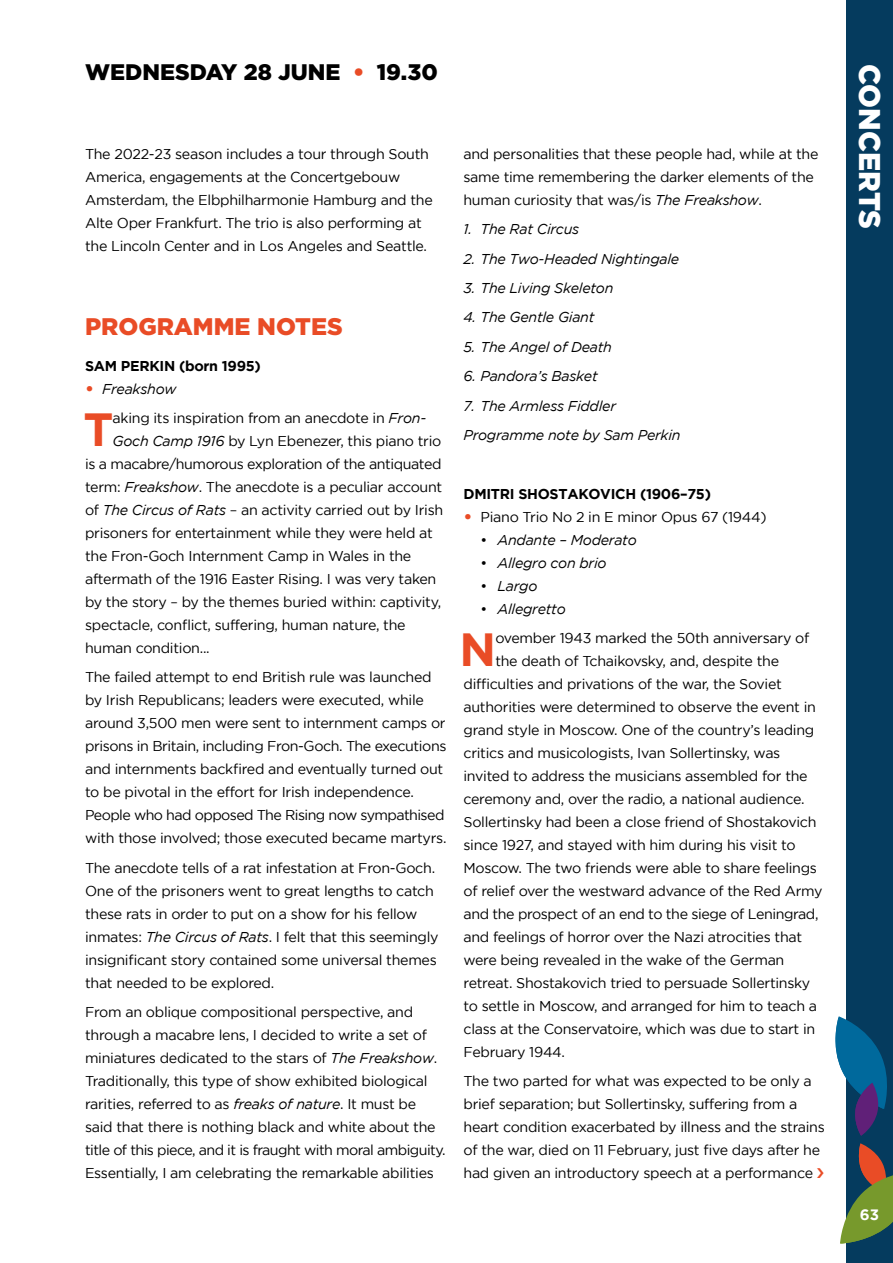
<style>
.page{position:relative;width:893px;height:1263px;background:#fff}
.page>*{position:absolute;margin:0;border:0;box-sizing:border-box;transform-origin:0 0}
.t1{font:700 46.35px "Gotham";color:#e94c26}
.t2{font:900 30px "Gotham";color:#fff;scale:.96 1}
.t3{font:900 24px "Gotham";color:#e94c26}
.t4{font:900 22.5px "Gotham";color:#000}
.t5{font:700 15px "Gotham";color:#fff}
.t6{font:14.25px/23px "Gotham";letter-spacing:-.02em;color:#000}
.t7{font:italic 14.25px/29.4px "Gotham";letter-spacing:-.02em;color:#000}
.t8{font:700 14.25px "Gotham";letter-spacing:-.02em;color:#000}
.s1{color:#e94c26}
.s2{font-weight:700;font-style:normal;font-size:18px;color:#e94c26}
.s3{font-style:italic}
.s4{font-weight:700;font-size:18px;color:#e94c26}
.s5{font-style:normal}
</style>
<div class="page">
<div style="left:846px;top:0;width:47px;height:1263px;background:#053b5e"></div>
<svg style="left:840px;top:1143px;width:53px;height:100px"></svg>
<svg style="left:835px;top:1016px;width:52px;height:120px"></svg>
<h3 class="t4" style="left:85px;top:59px;width:354px">WEDNESDAY 28 JUNE <span class="s1">•</span> 19.30</h3>
<p class="t6" style="left:85px;top:142px;width:349px">The 2022-23 season includes a tour through South America, engagements at the Concertgebouw Amsterdam, the Elbphilharmonie Hamburg and the Alte Oper Frankfurt. The trio is also performing at the Lincoln Center and in Los Angeles and Seattle.</p>
<h3 class="t3" style="left:85px;top:313px;width:259px">PROGRAMME NOTES</h3>
<p class="t8" style="left:85px;top:358px;width:177px">SAM PERKIN (born 1995)</p>
<p class="t7" style="left:85px;top:374px;width:93px"><span class="s2">•</span> Freakshow</p>
<h1 class="t1" style="left:83px;top:402px;width:32px">T</h1>
<p class="t6" style="left:113px;top:406px;width:315px">aking its inspiration from an anecdote in <span class="s3">Fron-</span></p>
<p class="t6" style="left:113px;top:429px;width:330px"><span class="s3">Goch Camp 1916</span> by Lyn Ebenezer, this piano trio</p>
<p class="t6" style="left:85px;top:452px;width:358px">is a macabre/humorous exploration of the antiquated</p>
<p class="t6" style="left:85px;top:475px;width:359px">term: <span class="s3">Freakshow</span>. The anecdote is a peculiar account</p>
<p class="t6" style="left:85px;top:498px;width:360px">of <span class="s3">The Circus of Rats</span> – an activity carried out by Irish</p>
<p class="t6" style="left:85px;top:521px;width:349px">prisoners for entertainment while they were held at</p>
<p class="t6" style="left:85px;top:544px;width:328px">the Fron-Goch Internment Camp in Wales in the</p>
<p class="t6" style="left:85px;top:567px;width:353px">aftermath of the 1916 Easter Rising. I was very taken</p>
<p class="t6" style="left:85px;top:590px;width:358px">by the story – by the themes buried within: captivity,</p>
<p class="t6" style="left:85px;top:613px;width:322px">spectacle, conflict, suffering, human nature, the</p>
<p class="t6" style="left:85px;top:636px;width:126px">human condition...</p>
<p class="t6" style="left:85px;top:665px;width:363px">The failed attempt to end British rule was launched by Irish Republicans; leaders were executed, while around 3,500 men were sent to internment camps or prisons in Britain, including Fron-Goch. The executions and internments backfired and eventually turned out to be pivotal in the effort for Irish independence.<br>People who had opposed The Rising now sympathised with those involved; those executed became martyrs.</p>
<p class="t6" style="left:85px;top:856px;width:355px">The anecdote tells of a rat infestation at Fron-Goch.<br>One of the prisoners went to great lengths to catch these rats in order to put on a show for his fellow inmates: <span class="s3">The Circus of Rats</span>. I felt that this seemingly insignificant story contained some universal themes that needed to be explored.</p>
<p class="t6" style="left:85px;top:1000px;width:362px">From an oblique compositional perspective, and through a macabre lens, I decided to write a set of miniatures dedicated to the stars of <span class="s3">The Freakshow</span>.<br>Traditionally, this type of show exhibited biological rarities, referred to as <span class="s3">freaks of nature</span>. It must be said that there is nothing black and white about the title of this piece, and it is fraught with moral ambiguity.<br>Essentially, I am celebrating the remarkable abilities</p>
<p class="t6" style="left:463px;top:142px;width:356px">and personalities that these people had, while at the same time remembering the darker elements of the human curiosity that was/is <span class="s3">The Freakshow</span>.</p>
<p class="t7" style="left:463px;top:214px;width:117px">1. The Rat Circus</p>
<p class="t7" style="left:463px;top:244px;width:217px">2. The Two-Headed Nightingale</p>
<p class="t7" style="left:463px;top:273px;width:151px">3. The Living Skeleton</p>
<p class="t7" style="left:463px;top:303px;width:132px">4. The Gentle Giant</p>
<p class="t7" style="left:463px;top:332px;width:150px">5. The Angel of Death</p>
<p class="t7" style="left:463px;top:361px;width:136px">6. Pandora’s Basket</p>
<p class="t7" style="left:463px;top:391px;width:219px">7. The Armless Fiddler<br>Programme note by Sam Perkin</p>
<p class="t8" style="left:463px;top:485px;width:249px">DMITRI SHOSTAKOVICH (1906–75)</p>
<p class="t6" style="left:463px;top:505px;width:305px"><span class="s4">•</span> Piano Trio No 2 in E minor Opus 67 (1944)</p>
<p class="t7" style="left:480px;top:525px;width:158px"><span class="s5">•</span> Andante – Moderato</p>
<p class="t7" style="left:481px;top:548px;width:128px"><span class="s5">•</span> Allegro con brio</p>
<p class="t7" style="left:481px;top:571px;width:58px"><span class="s5">•</span> Largo</p>
<p class="t7" style="left:481px;top:594px;width:87px"><span class="s5">•</span> Allegretto</p>
<h1 class="t1" style="left:460px;top:622px;width:38px">N</h1>
<p class="t6" style="left:495px;top:626px;width:315px">ovember 1943 marked the 50th anniversary of</p>
<p class="t6" style="left:495px;top:649px;width:285px">the death of Tchaikovsky, and, despite the</p>
<p class="t6" style="left:463px;top:672px;width:320px">difficulties and privations of the war, the Soviet</p>
<p class="t6" style="left:463px;top:695px;width:354px">authorities were determined to observe the event in</p>
<p class="t6" style="left:463px;top:718px;width:352px">grand style in Moscow. One of the country’s leading</p>
<p class="t6" style="left:463px;top:741px;width:318px">critics and musicologists, Ivan Sollertinsky, was</p>
<p class="t6" style="left:463px;top:764px;width:346px">invited to address the musicians assembled for the</p>
<p class="t6" style="left:463px;top:787px;width:342px">ceremony and, over the radio, a national audience.</p>
<p class="t6" style="left:463px;top:810px;width:355px">Sollertinsky had been a close friend of Shostakovich</p>
<p class="t6" style="left:463px;top:833px;width:334px">since 1927, and stayed with him during his visit to</p>
<p class="t6" style="left:463px;top:856px;width:355px">Moscow. The two friends were able to share feelings</p>
<p class="t6" style="left:463px;top:879px;width:361px">of relief over the westward advance of the Red Army</p>
<p class="t6" style="left:463px;top:902px;width:356px">and the prospect of an end to the siege of Leningrad,</p>
<p class="t6" style="left:463px;top:925px;width:340px">and feelings of horror over the Nazi atrocities that</p>
<p class="t6" style="left:463px;top:948px;width:322px">were being revealed in the wake of the German</p>
<p class="t6" style="left:463px;top:971px;width:348px">retreat. Shostakovich tried to persuade Sollertinsky</p>
<p class="t6" style="left:463px;top:994px;width:355px">to settle in Moscow, and arranged for him to teach a</p>
<p class="t6" style="left:463px;top:1017px;width:353px">class at the Conservatoire, which was due to start in</p>
<p class="t6" style="left:463px;top:1040px;width:103px">February 1944.</p>
<p class="t6" style="left:463px;top:1069px;width:363px">The two parted for what was expected to be only a brief separation; but Sollertinsky, suffering from a heart condition exacerbated by illness and the strains of the war, died on 11 February, just five days after he had given an introductory speech at a performance</p>
<h2 class="t2" style="left:887px;top:64px;width:174px;rotate:90deg">CONCERTS</h2>
<p class="t5" style="left:860px;top:1205px;width:21px">63</p>
</div>
